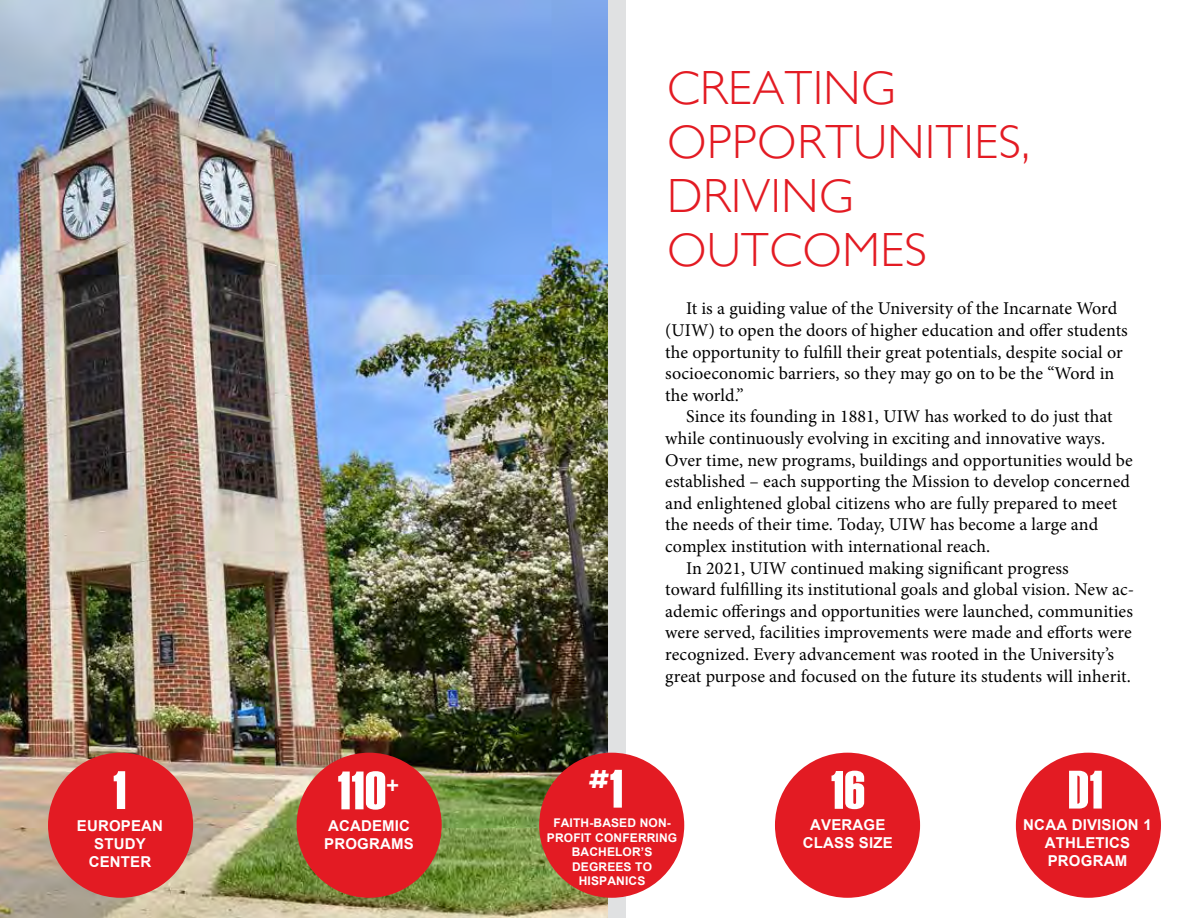
<style>
.page{position:relative;width:1188px;height:918px;background:#fff}
.page>*{position:absolute;margin:0;border:0;box-sizing:border-box;transform-origin:0 0}
.t1{font:54px "Haettenschweiler";letter-spacing:.01em;color:#fff}
.t2{font:300 48px/54px "Gill Sans";letter-spacing:.01em;color:#e31b23}
.t3{font:25.5px "Haettenschweiler";color:#fff}
.t4{font:18px/21.6px "Minion Pro";letter-spacing:.005em;color:#000}
.t5{font:700 15px/18px "Arial";letter-spacing:.01em;color:#fff;text-align:center}
.t6{font:700 12px/14.4px "Arial";letter-spacing:.01em;color:#fff;text-align:center}
.s1{font-size:54px}
</style>
<div class="page">
<div style="left:554px;top:0;width:72px;height:918px;background:#e0e1e2"></div>
<img style="left:0;top:0;width:608px;height:918px">
<div style="left:539px;top:753px;width:145px;height:145px;background:#e31b23;border-radius:50%"></div>
<div style="left:1016px;top:753px;width:145px;height:145px;background:#e31b23;border-radius:50%"></div>
<div style="left:48px;top:753px;width:145px;height:145px;background:#e31b23;border-radius:50%"></div>
<div style="left:775px;top:753px;width:145px;height:145px;background:#e31b23;border-radius:50%"></div>
<div style="left:297px;top:753px;width:145px;height:145px;background:#e31b23;border-radius:50%"></div>
<h2 class="t2" style="left:667px;top:59px;width:364px">CREATING<br>OPPORTUNITIES,<br>DRIVING<br>OUTCOMES</h2>
<p class="t4" style="left:665px;top:298px;width:464px;text-indent:21px">It is a guiding value of the University of the Incarnate Word (UIW) to open the doors of higher education and offer students the opportunity to fulfill their great potentials, despite social or socioeconomic barriers, so they may go on to be the “Word in the world.”</p>
<p class="t4" style="left:686px;top:406px;width:428px">Since its founding in 1881, UIW has worked to do just that</p>
<p class="t4" style="left:665px;top:428px;width:441px">while continuously evolving in exciting and innovative ways.</p>
<p class="t4" style="left:665px;top:449px;width:469px">Over time, new programs, buildings and opportunities would be</p>
<p class="t4" style="left:665px;top:471px;width:466px">established – each supporting the Mission to develop concerned</p>
<p class="t4" style="left:665px;top:492px;width:454px">and enlightened global citizens who are fully prepared to meet</p>
<p class="t4" style="left:665px;top:514px;width:434px">the needs of their time. Today, UIW has become a large and</p>
<p class="t4" style="left:665px;top:536px;width:327px">complex institution with international reach.</p>
<p class="t4" style="left:686px;top:557px;width:384px">In 2021, UIW continued making significant progress</p>
<p class="t4" style="left:665px;top:579px;width:470px">toward fulfilling its institutional goals and global vision. New ac-</p>
<p class="t4" style="left:665px;top:600px;width:469px">ademic offerings and opportunities were launched, communities</p>
<p class="t4" style="left:665px;top:622px;width:468px">were served, facilities improvements were made and efforts were</p>
<p class="t4" style="left:665px;top:644px;width:450px">recognized. Every advancement was rooted in the University’s</p>
<p class="t4" style="left:665px;top:665px;width:467px">great purpose and focused on the future its students will inherit.</p>
<h1 class="t1" style="left:113px;top:754px;width:15px">1</h1>
<h1 class="t1" style="left:337px;top:754px;width:63px">110<sup>+</sup></h1>
<h3 class="t3" style="left:589px;top:762px;width:35px">#<span class="s1">1</span></h3>
<h1 class="t1" style="left:831px;top:753px;width:36px">16</h1>
<h1 class="t1" style="left:1068px;top:753px;width:36px">D1</h1>
<p class="t5" style="left:77px;top:817px;width:88px">EUROPEAN<br>STUDY<br>CENTER</p>
<p class="t5" style="left:324px;top:818px;width:91px;text-align:left">ACADEMIC<br>PROGRAMS</p>
<p class="t6" style="left:547px;top:816px;width:132px">FAITH-BASED NON-<br>PROFIT CONFERRING<br>BACHELOR’S<br>DEGREES TO<br>HISPANICS</p>
<p class="t5" style="left:803px;top:816px;width:91px">AVERAGE<br>CLASS SIZE</p>
<p class="t5" style="left:1023px;top:816px;width:130px">NCAA DIVISION 1<br>ATHLETICS<br>PROGRAM</p>
</div>
